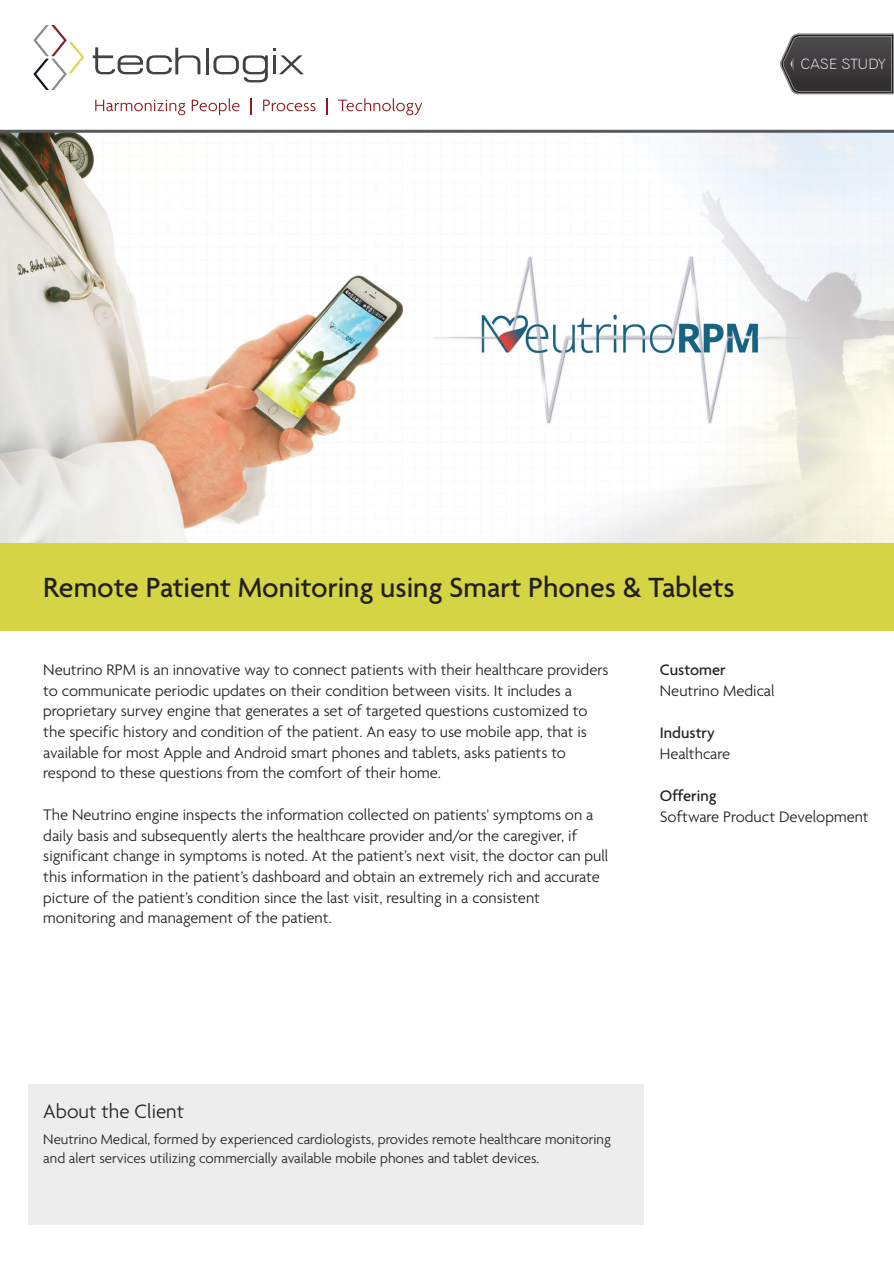
<style>
.page{position:relative;width:894px;height:1263px;background:#fff}
.page>*{position:absolute;margin:0;border:0;box-sizing:border-box;transform-origin:0 0}
.t1{font:500 30px "Agenda";color:#231f20}
.t2{font:300 21px "Agenda";color:#231f20}
.t3{font:300 16.5px/20.7px "Agenda";color:#231f20}
.t4{font:500 16.5px "Agenda";color:#231f20}
.t5{font:300 15px/19.5px "Agenda";color:#231f20}
.t6{font:14.25px "Gothic 720 BT Light B";letter-spacing:.025em;color:#fff}
</style>
<div class="page">
<img style="left:0;top:133px;width:893px;height:410px">
<svg style="left:780px;top:33px;width:113px;height:62px;background:#515051"></svg>
<div style="left:28px;top:1084px;width:615px;height:141px;background:#ededee"></div>
<div style="left:0;top:543px;width:893px;height:88px;background:#d5d444"></div>
<hr style="left:0;top:130px;width:893px;height:3px;background:#595a5c">
<svg style="left:93px;top:47px;width:107px;height:27px"></svg>
<hr style="left:206px;top:48px;width:3px;height:26px;background:#424244">
<svg style="left:213px;top:48px;width:91px;height:34px"></svg>
<svg style="left:33px;top:25px;width:51px;height:65px"></svg>
<svg style="left:95px;top:100px;width:90px;height:15px"></svg>
<svg style="left:192px;top:98px;width:47px;height:17px"></svg>
<svg style="left:250px;top:98px;width:1px;height:17px"></svg>
<svg style="left:263px;top:100px;width:52px;height:11px"></svg>
<svg style="left:326px;top:98px;width:1px;height:17px"></svg>
<svg style="left:338px;top:98px;width:84px;height:17px"></svg>
<p class="t6" style="left:800px;top:55px;width:86px">CASE STUDY</p>
<h1 class="t1" style="left:43px;top:569px;width:692px">Remote Patient Monitoring using Smart Phones &amp; Tablets</h1>
<p class="t3" style="left:43px;top:659px;width:566px">Neutrino RPM is an innovative way to connect patients with their healthcare providers to communicate periodic updates on their condition between visits. It includes a proprietary survey engine that generates a set of targeted questions customized to the specific history and condition of the patient. An easy to use mobile app, that is available for most Apple and Android smart phones and tablets, asks patients to respond to these questions from the comfort of their home.</p>
<p class="t3" style="left:43px;top:804px;width:566px">The Neutrino engine inspects the information collected on patients' symptoms on a daily basis and subsequently alerts the healthcare provider and/or the caregiver, if significant change in symptoms is noted. At the patient’s next visit, the doctor can pull this information in the patient’s dashboard and obtain an extremely rich and accurate picture of the patient’s condition since the last visit, resulting in a consistent monitoring and management of the patient.</p>
<p class="t4" style="left:659px;top:660px;width:67px">Customer</p>
<p class="t3" style="left:659px;top:680px;width:116px">Neutrino Medical</p>
<p class="t4" style="left:659px;top:723px;width:56px">Industry</p>
<p class="t3" style="left:659px;top:743px;width:72px">Healthcare</p>
<p class="t4" style="left:659px;top:786px;width:58px">Offering</p>
<p class="t3" style="left:659px;top:806px;width:210px">Software Product Development</p>
<p class="t2" style="left:43px;top:1099px;width:142px">About the Client</p>
<p class="t5" style="left:43px;top:1129px;width:569px">Neutrino Medical, formed by experienced cardiologists, provides remote healthcare monitoring and alert services utilizing commercially available mobile phones and tablet devices.</p>
</div>
